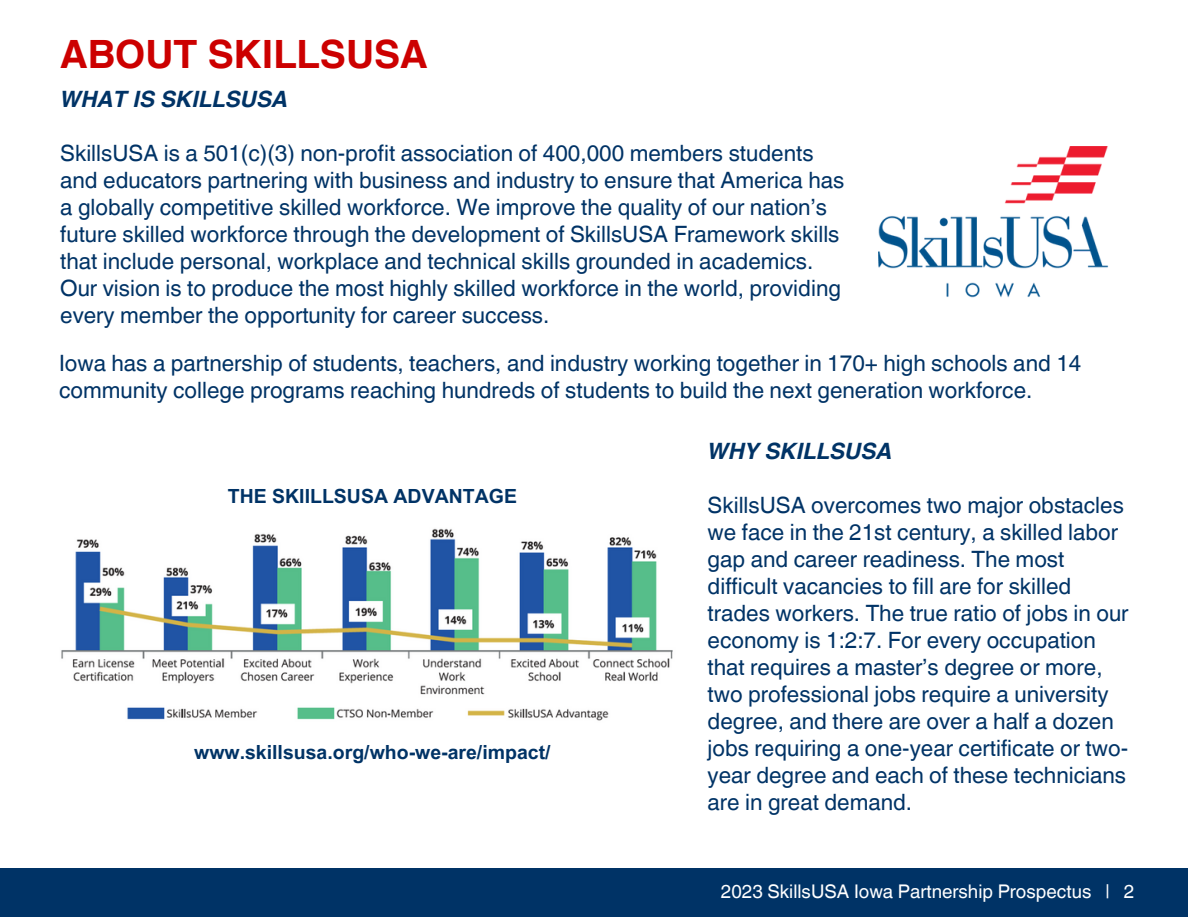
<style>
.page{position:relative;width:1188px;height:918px;background:#fff}
.page>*{position:absolute;margin:0;border:0;box-sizing:border-box;transform-origin:0 0}
.t1{font:700 39px "Helvetica World";color:#c00}
.t2{font:22.5px/27px "Helvetica World";color:#036}
.t3{font:italic 700 22.5px "Helvetica World";color:#036}
.t4{font:700 19.5px "Arial MT Pro";color:#036}
.t5{font:18.75px "Helvetica World";color:#fff}
</style>
<div class="page">
<img style="left:879px;top:146px;width:230px;height:152px">
<div style="left:0;top:868px;width:1188px;height:49px;background:#036"></div>
<img style="left:61px;top:528px;width:612px;height:193px">
<p class="t1" style="left:60px;top:22px;width:369px">ABOUT SKILLSUSA</p>
<p class="t3" style="left:60px;top:81px;width:229px">WHAT IS SKILLSUSA</p>
<p class="t2" style="left:60px;top:140px;width:786px">SkillsUSA is a 501(c)(3) non-profit association of 400,000 members students and educators partnering with business and industry to ensure that America has a globally competitive skilled workforce. We improve the quality of our nation’s future skilled workforce through the development of SkillsUSA Framework skills that include personal, workplace and technical skills grounded in academics.<br>Our vision is to produce the most highly skilled workforce in the world, providing every member the opportunity for career success.</p>
<p class="t2" style="left:59px;top:350px;width:1024px">Iowa has a partnership of students, teachers, and industry working together in 170+ high schools and 14 community college programs reaching hundreds of students to build the next generation workforce.</p>
<p class="t4" style="left:228px;top:489px;width:291px">THE SKIILLSUSA ADVANTAGE</p>
<p class="t4" style="left:194px;top:745px;width:358px">www.skillsusa.org/who-we-are/impact/</p>
<p class="t3" style="left:708px;top:432px;width:186px">WHY SKILLSUSA</p>
<p class="t2" style="left:708px;top:491px;width:423px">SkillsUSA overcomes two major obstacles we face in the 21st century, a skilled labor gap and career readiness. The most difficult vacancies to fill are for skilled trades workers. The true ratio of jobs in our economy is 1:2:7. For every occupation that requires a master’s degree or more, two professional jobs require a university degree, and there are over a half a dozen jobs requiring a one-year certificate or two&shy;year degree and each of these technicians are in great demand.</p>
<p class="t5" style="left:721px;top:881px;width:415px">2023 SkillsUSA Iowa Partnership Prospectus | 2</p>
</div>
